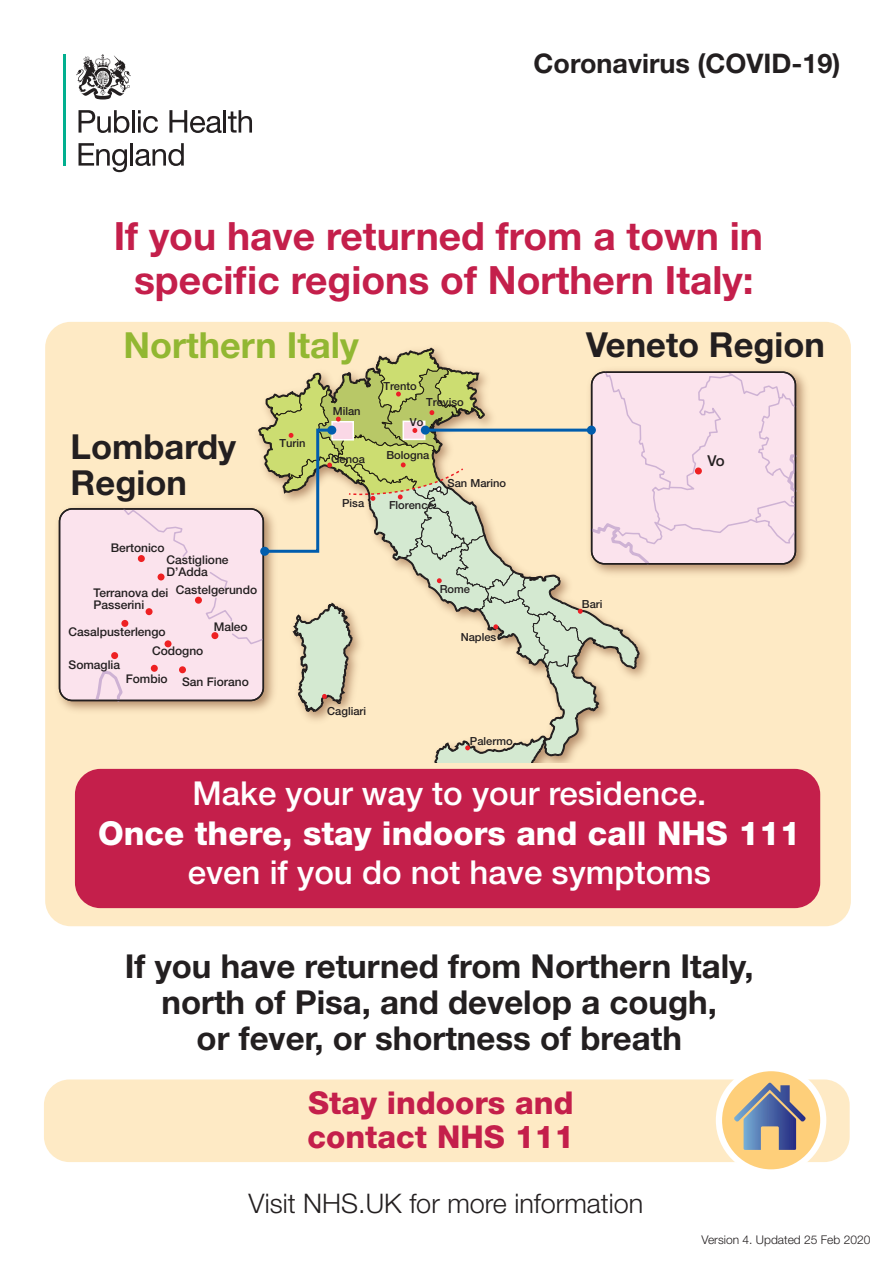
<style>
.page{position:relative;width:893px;height:1263px;background:#fff}
.page>*{position:absolute;margin:0;border:0;box-sizing:border-box;transform-origin:0 0}
.t1{font:700 39px/43.5px "Helvetica Neue LT Std";color:#c41f4b;text-align:center}
.t2{font:700 36px "Helvetica Neue LT Std";color:#92b732}
.t3{font:700 34.5px/36px "Helvetica Neue LT Std";color:#231f20}
.t4{font:700 33px/36px "Helvetica Neue LT Std";color:#231f20;text-align:center}
.t5{font:500 33px "Helvetica Neue LT Std";color:#fff}
.t6{font:800 33px "Helvetica Neue LT Std";color:#fff}
.t7{font:800 31.5px/34.5px "Helvetica Neue LT Std";color:#c41f4b}
.t8{font:300 27px "Helvetica Neue LT Std";color:#231f20}
.t9{font:700 27px "Helvetica Neue LT Std";color:#231f20}
.t10{font:500 15px "Helvetica Neue LT Std";color:#231f20}
.t11{font:500 12px/12px "Helvetica Neue LT Std";color:#231f20}
.t12{font:300 12px "Helvetica Neue LT Std";color:#231f20}
.t13{font:500 11.1px "Helvetica Neue LT Std";color:#231f20}
</style>
<div class="page">
<div style="left:44px;top:1079px;width:806px;height:83px;background:#feeac5;border-radius:26px"></div>
<svg style="left:228px;top:110px;width:24px;height:23px"></svg>
<hr style="left:63px;top:54px;width:2px;height:112px;background:#01af8f">
<svg style="left:79px;top:110px;width:50px;height:23px"></svg>
<hr style="left:132px;top:110px;width:3px;height:23px;background:#231f20">
<svg style="left:138px;top:110px;width:20px;height:23px"></svg>
<svg style="left:169px;top:110px;width:53px;height:23px"></svg>
<hr style="left:224px;top:110px;width:2px;height:23px;background:#231f20">
<svg style="left:79px;top:143px;width:48px;height:29px"></svg>
<hr style="left:130px;top:143px;width:3px;height:23px;background:#231f20">
<svg style="left:135px;top:143px;width:49px;height:23px"></svg>
<svg style="left:76px;top:54px;width:55px;height:46px"></svg>
<div style="left:716px;top:1065px;width:110px;height:110px;background:#fff;border-radius:50%"></div>
<div style="left:722px;top:1071px;width:98px;height:98px;background:#fecf7a;border-radius:50%"></div>
<svg style="left:734px;top:1083px;width:72px;height:67px"></svg>
<div style="left:45px;top:322px;width:806px;height:604px;background:#feeac5;border-radius:26px"></div>
<img style="left:58px;top:507px;width:146px;height:204px">
<div style="left:60px;top:509px;width:203px;height:191px;background:#fbe3ed;border-radius:13px"></div>
<img style="left:799px;top:375px;width:7px;height:194px">
<svg style="left:122px;top:507px;width:67px;height:50px"></svg>
<svg style="left:93px;top:670px;width:31px;height:33px"></svg>
<div style="left:138px;top:555px;width:7px;height:7px;background:#ee2123;border-radius:50%"></div>
<div style="left:158px;top:573px;width:7px;height:7px;background:#ee2123;border-radius:50%"></div>
<div style="left:195px;top:597px;width:7px;height:7px;background:#ee2123;border-radius:50%"></div>
<div style="left:165px;top:640px;width:7px;height:7px;background:#ee2123;border-radius:50%"></div>
<div style="left:146px;top:608px;width:7px;height:7px;background:#ee2123;border-radius:50%"></div>
<div style="left:121px;top:620px;width:7px;height:7px;background:#ee2123;border-radius:50%"></div>
<div style="left:111px;top:652px;width:7px;height:7px;background:#ee2123;border-radius:50%"></div>
<div style="left:151px;top:665px;width:7px;height:7px;background:#ee2123;border-radius:50%"></div>
<div style="left:179px;top:666px;width:7px;height:7px;background:#ee2123;border-radius:50%"></div>
<div style="left:59px;top:508px;width:205px;height:193px;border:2px solid #231f20;border-radius:13px"></div>
<div style="left:75px;top:769px;width:745px;height:139px;background:#c41f4b;border-radius:26px"></div>
<svg style="left:204px;top:349px;width:595px;height:421px"></svg>
<h3 class="t9" style="left:533px;top:47px;width:309px">Coronavirus (COVID-19)</h3>
<h1 class="t1" style="left:114px;top:214px;width:651px">If you have returned from a town in specific regions of Northern Italy:</h1>
<h2 class="t2" style="left:124px;top:322px;width:237px">Northern Italy</h2>
<p class="t13" style="left:333px;top:405px;width:29px">Milan</p>
<p class="t13" style="left:383px;top:379px;width:35px">Trento</p>
<p class="t13" style="left:426px;top:395px;width:39px">Treviso</p>
<p class="t13" style="left:410px;top:415px;width:15px">Vo</p>
<h3 class="t3" style="left:71px;top:428px;width:167px">Lombardy<br>Region</h3>
<p class="t11" style="left:111px;top:542px;width:56px">Bertonico</p>
<p class="t11" style="left:94px;top:587px;width:76px">Terranova dei<br>Passerini</p>
<p class="t11" style="left:167px;top:554px;width:64px">Castiglione<br>D’Adda</p>
<p class="t11" style="left:176px;top:584px;width:83px">Castelgerundo</p>
<p class="t11" style="left:214px;top:620px;width:36px">Maleo</p>
<p class="t11" style="left:152px;top:645px;width:53px">Codogno</p>
<p class="t11" style="left:126px;top:676px;width:125px">Fombio San Fiorano</p>
<p class="t11" style="left:69px;top:625px;width:99px">Casalpusterlengo</p>
<p class="t11" style="left:69px;top:659px;width:53px">Somaglia</p>
<p class="t13" style="left:280px;top:436px;width:27px">Turin</p>
<p class="t13" style="left:331px;top:452px;width:35px">Genoa</p>
<p class="t13" style="left:386px;top:449px;width:44px">Bologna</p>
<p class="t13" style="left:342px;top:496px;width:24px">Pisa</p>
<p class="t13" style="left:389px;top:499px;width:46px">Florence</p>
<p class="t13" style="left:448px;top:476px;width:60px">San Marino</p>
<p class="t13" style="left:327px;top:704px;width:40px">Cagliari</p>
<p class="t13" style="left:440px;top:582px;width:32px">Rome</p>
<p class="t13" style="left:461px;top:630px;width:37px">Naples</p>
<p class="t13" style="left:470px;top:735px;width:44px">Palermo</p>
<h3 class="t3" style="left:586px;top:326px;width:240px">Veneto Region</h3>
<p class="t13" style="left:582px;top:597px;width:22px">Bari</p>
<p class="t10" style="left:707px;top:452px;width:19px">Vo</p>
<h3 class="t5" style="left:193px;top:773px;width:515px">Make your way to your residence.</h3>
<h3 class="t6" style="left:98px;top:813px;width:704px">Once there, stay indoors and call NHS 111</h3>
<h3 class="t5" style="left:188px;top:853px;width:525px">even if you do not have symptoms</h3>
<h3 class="t4" style="left:125px;top:947px;width:630px">If you have returned from Northern Italy, north of Pisa, and develop a cough,<br>or fever, or shortness of breath</h3>
<h3 class="t7" style="left:307px;top:1085px;width:268px">Stay indoors and contact NHS 111</h3>
<h3 class="t8" style="left:249px;top:1187px;width:396px">Visit NHS.UK for more information</h3>
<p class="t12" style="left:702px;top:1232px;width:170px">Version 4. Updated 25 Feb 2020</p>
</div>
